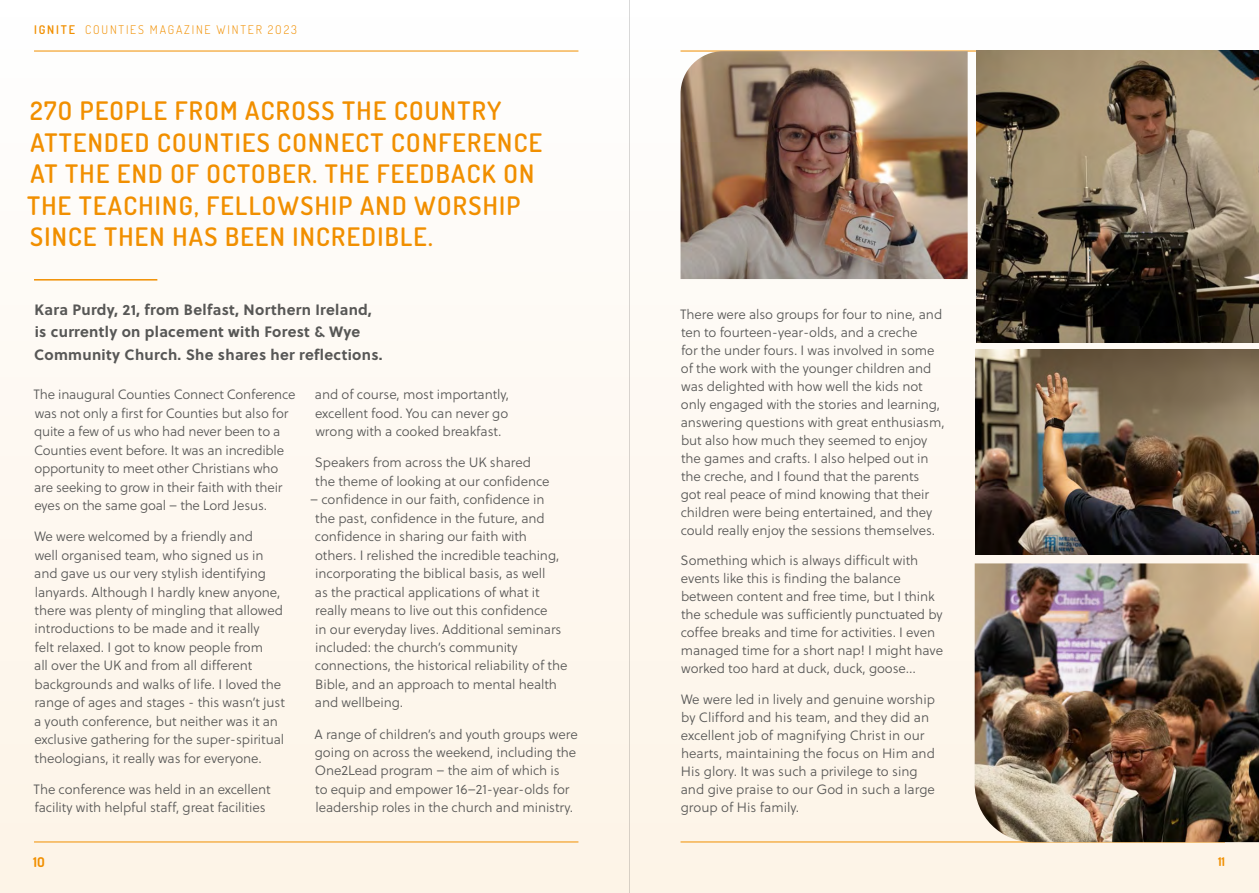
<style>
.page{position:relative;width:1259px;height:893px;background:#fff}
.page>*{position:absolute;margin:0;border:0;box-sizing:border-box;transform-origin:0 0}
.t1{font:600 25.5px/31.5px "Dosis";letter-spacing:.05em;color:#f18f00}
.t2{font:700 15px/22.5px "Soleil";letter-spacing:.02em;color:#575756}
.t3{font:13.5px/18.5px "Soleil Lt";letter-spacing:-.005em;color:#575756}
.t4{font:700 13.5px "Dosis";color:#f18f00}
.t5{font:300 12px "Dosis";letter-spacing:.15em;color:#f18f00}
.t6{font:700 12px "Dosis";color:#f18f00}
.s1{font-weight:600}
</style>
<div class="page">
<div style="left:0;top:0;width:1259px;height:893px;background:linear-gradient(to bottom,#fefefe,#fdf3e6)"></div>
<img style="left:680px;top:51px;width:287px;height:228px">
<img style="left:974px;top:563px;width:285px;height:279px">
<hr style="left:34px;top:279px;width:123px;height:2px;background:#f18f00">
<img style="left:976px;top:51px;width:283px;height:292px">
<img style="left:975px;top:349px;width:284px;height:206px">
<hr style="left:34px;top:51px;width:544px;height:1px;background:#f18f00">
<hr style="left:34px;top:842px;width:544px;height:1px;background:#f18f00">
<hr style="left:629px;top:0;width:1px;height:893px;background:#000">
<p class="t5" style="left:34px;top:22px;width:264px"><span class="s1">IGNITE</span> COUNTIES MAGAZINE WINTER 2O23</p>
<h1 class="t1" style="left:27px;top:94px;width:516px">27O PEOPLE FROM ACROSS THE COUNTRY ATTENDED COUNTIES CONNECT CONFERENCE AT THE END OF OCTOBER. THE FEEDBACK ON THE TEACHING, FELLOWSHIP AND WORSHIP SINCE THEN HAS BEEN INCREDIBLE.</h1>
<p class="t2" style="left:34px;top:297px;width:350px">Kara Purdy, 21, from Belfast, Northern Ireland, is currently on placement with Forest &amp; Wye<br>Community Church. She shares her reflections.</p>
<p class="t3" style="left:34px;top:385px;width:264px">The inaugural Counties Connect Conference was not only a first for Counties but also for quite a few of us who had never been to a Counties event before. It was an incredible opportunity to meet other Christians who are seeking to grow in their faith with their eyes on the same goal – the Lord Jesus.</p>
<p class="t3" style="left:34px;top:527px;width:252px">We were welcomed by a friendly and<br>well organised team, who signed us in and gave us our very stylish identifying lanyards. Although I hardly knew anyone, there was plenty of mingling that allowed introductions to be made and it really<br>felt relaxed. I got to know people from<br>all over the UK and from all different backgrounds and walks of life. I loved the range of ages and stages - this wasn’t just a youth conference, but neither was it an exclusive gathering for the super-spiritual theologians, it really was for everyone.</p>
<p class="t3" style="left:34px;top:780px;width:239px">The conference was held in an excellent facility with helpful staff, great facilities</p>
<p class="t3" style="left:315px;top:385px;width:196px;text-align:justify">and of course, most importantly, excellent food. You can never go wrong with a cooked breakfast.</p>
<p class="t3" style="left:315px;top:453px;width:236px">Speakers from across the UK shared the theme of looking at our confidence</p>
<p class="t3" style="left:315px;top:490px;width:254px;text-indent:-5px">– confidence in our faith, confidence in the past, confidence in the future, and confidence in sharing our faith with others. I relished the incredible teaching, incorporating the biblical basis, as well<br>as the practical applications of what it really means to live out this confidence<br>in our everyday lives. Additional seminars included: the church’s community connections, the historical reliability of the Bible, and an approach to mental health and wellbeing.</p>
<p class="t3" style="left:315px;top:724px;width:265px">A range of children’s and youth groups were going on across the weekend, including the One2Lead program – the aim of which is<br>to equip and empower 16–21-year-olds for leadership roles in the church and ministry.</p>
<p class="t4" style="left:33px;top:853px;width:13px">1O</p>
<p class="t3" style="left:680px;top:305px;width:266px;line-height:18px">There were also groups for four to nine, and ten to fourteen-year-olds, and a creche<br>for the under fours. I was involved in some of the work with the younger children and was delighted with how well the kids not only engaged with the stories and learning, answering questions with great enthusiasm, but also how much they seemed to enjoy the games and crafts. I also helped out in the creche, and I found that the parents<br>got real peace of mind knowing that their children were being entertained, and they could really enjoy the sessions themselves.</p>
<p class="t3" style="left:680px;top:551px;width:264px;line-height:18px">Something which is always difficult with events like this is finding the balance between content and free time, but I think the schedule was sufficiently punctuated by coffee breaks and time for activities. I even managed time for a short nap! I might have worked too hard at duck, duck, goose…</p>
<p class="t3" style="left:680px;top:690px;width:256px;line-height:18px">We were led in lively and genuine worship by Clifford and his team, and they did an excellent job of magnifying Christ in our hearts, maintaining the focus on Him and His glory. It was such a privilege to sing and give praise to our God in such a large group of His family.</p>
<p class="t6" style="left:1218px;top:853px;width:8px">11</p>
</div>
